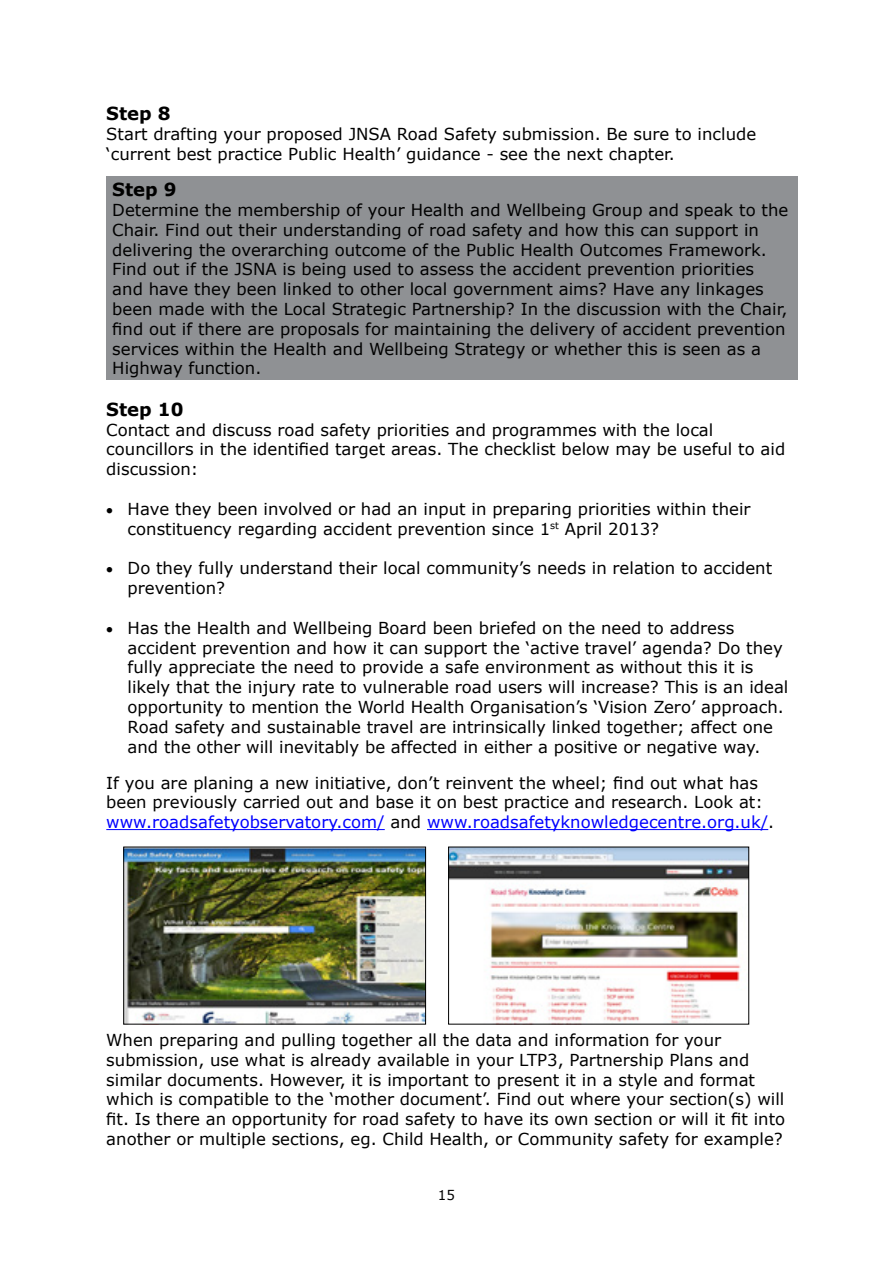
<style>
.page{position:relative;width:893px;height:1263px;background:#fff}
.page>*{position:absolute;margin:0;border:0;box-sizing:border-box;transform-origin:0 0}
.t1{font:700 18px "Verdana";color:#000}
.t2{font:16.5px/19.8px "Verdana";color:#000}
.t3{font:13.5px "Verdana";color:#000}
.s1{color:#00f}
</style>
<div class="page">
<hr style="left:106px;top:829px;width:279px;height:1px;background:#00f">
<hr style="left:427px;top:829px;width:341px;height:1px;background:#00f">
<div style="left:106px;top:176px;width:692px;height:204px;background:#8f9194"></div>
<img style="left:125px;top:849px;width:299px;height:173px">
<div style="left:123px;top:847px;width:303px;height:177px;border:1px solid #000"></div>
<img style="left:450px;top:849px;width:297px;height:173px">
<p class="t1" style="left:106px;top:101px;width:66px">Step 8</p>
<p class="t2" style="left:106px;top:124px;width:651px">Start drafting your proposed JNSA Road Safety submission. Be sure to include ‘current best practice Public Health’ guidance - see the next chapter.</p>
<p class="t1" style="left:112px;top:177px;width:66px">Step 9</p>
<p class="t2" style="left:112px;top:200px;width:677px">Determine the membership of your Health and Wellbeing Group and speak to the Chair. Find out their understanding of road safety and how this can support in delivering the overarching outcome of the Public Health Outcomes Framework.<br>Find out if the JSNA is being used to assess the accident prevention priorities and have they been linked to other local government aims? Have any linkages been made with the Local Strategic Partnership? In the discussion with the Chair, find out if there are proposals for maintaining the delivery of accident prevention services within the Health and Wellbeing Strategy or whether this is seen as a Highway function.</p>
<p class="t1" style="left:106px;top:397px;width:79px">Step 10</p>
<p class="t2" style="left:106px;top:420px;width:680px">Contact and discuss road safety priorities and programmes with the local councillors in the identified target areas. The checklist below may be useful to aid discussion:</p>
<p class="t2" style="left:128px;top:499px;width:624px;text-indent:-21px">• Have they been involved or had an input in preparing priorities within their constituency regarding accident prevention since 1<sup>st</sup> April 2013?</p>
<p class="t2" style="left:128px;top:558px;width:646px;text-indent:-21px">• Do they fully understand their local community’s needs in relation to accident prevention?</p>
<p class="t2" style="left:128px;top:618px;width:662px;text-indent:-21px">• Has the Health and Wellbeing Board been briefed on the need to address accident prevention and how it can support the ‘active travel’ agenda? Do they fully appreciate the need to provide a safe environment as without this it is likely that the injury rate to vulnerable road users will increase? This is an ideal opportunity to mention the World Health Organisation’s ‘Vision Zero’ approach.<br>Road safety and sustainable travel are intrinsically linked together; affect one and the other will inevitably be affected in either a positive or negative way.</p>
<p class="t2" style="left:106px;top:772px;width:669px">If you are planing a new initiative, don’t reinvent the wheel; find out what has been previously carried out and base it on best practice and research. Look at: <span class="s1">www.roadsafetyobservatory.com/</span> and <span class="s1">www.roadsafetyknowledgecentre.org.uk/</span>.</p>
<p class="t2" style="left:106px;top:1030px;width:680px">When preparing and pulling together all the data and information for your submission, use what is already available in your LTP3, Partnership Plans and similar documents. However, it is important to present it in a style and format which is compatible to the ‘mother document’. Find out where your section(s) will fit. Is there an opportunity for road safety to have its own section or will it fit into another or multiple sections, eg. Child Health, or Community safety for example?</p>
<p class="t3" style="left:438px;top:1186px;width:19px">15</p>
</div>
